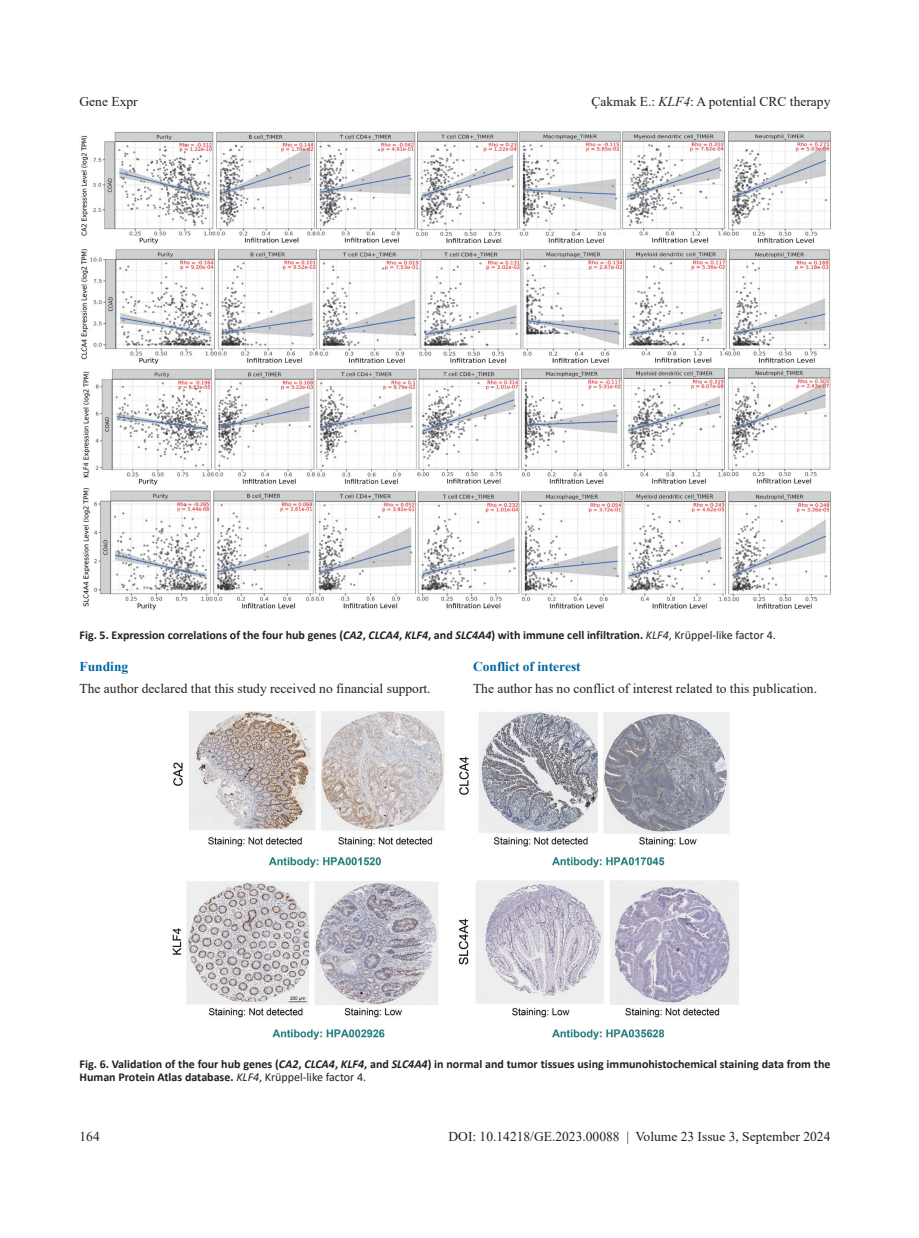
<style>
.page{position:relative;width:919px;height:1238px;background:#fff}
.page>*{position:absolute;margin:0;border:0;box-sizing:border-box;transform-origin:0 0}
.t1{font:13.5px "Times New Roman";color:#231f20}
.t2{font:700 13.5px "Times New Roman";color:#0065a4}
.t3{font:700 12px/13.5px "Calibri";color:#231f20}
.s1{font-style:italic}
.s2{font-weight:400;font-style:italic}
.s3{font-weight:400}
</style>
<div class="page">
<img style="left:81px;top:131px;width:750px;height:479px">
<img style="left:172px;top:712px;width:566px;height:328px">
<p class="t1" style="left:79px;top:91px;width:60px">Gene Expr</p>
<p class="t1" style="left:591px;top:91px;width:240px">Çakmak E.: <span class="s1">KLF4</span>: A potential CRC therapy</p>
<p class="t3" style="left:80px;top:628px;width:697px">Fig. 5. Expression correlations of the four hub genes (<span class="s1">CA2</span>, <span class="s1">CLCA4</span>, <span class="s1">KLF4</span>, and <span class="s1">SLC4A4</span>) with immune cell infiltration. <span class="s2">KLF4</span><span class="s3">, Krüppel-like factor 4.</span></p>
<p class="t2" style="left:79px;top:656px;width:50px">Funding</p>
<p class="t1" style="left:79px;top:679px;width:352px">The author declared that this study received no financial support.</p>
<p class="t2" style="left:473px;top:656px;width:109px">Conflict of interest</p>
<p class="t1" style="left:473px;top:679px;width:345px">The author has no conflict of interest related to this publication.</p>
<p class="t3" style="left:80px;top:1056px;width:752px">Fig. 6. Validation of the four hub genes (<span class="s1">CA2</span>, <span class="s1">CLCA4</span>, <span class="s1">KLF4</span>, and <span class="s1">SLC4A4</span>) in normal and tumor tissues using immunohistochemical staining data from the<br>Human Protein Atlas database. <span class="s2">KLF4</span><span class="s3">, Krüppel-like factor 4.</span></p>
<p class="t1" style="left:79px;top:1127px;width:22px">164</p>
<p class="t1" style="left:448px;top:1127px;width:383px">DOI: 10.14218/GE.2023.00088 | Volume 23 Issue 3, September 2024</p>
</div>
